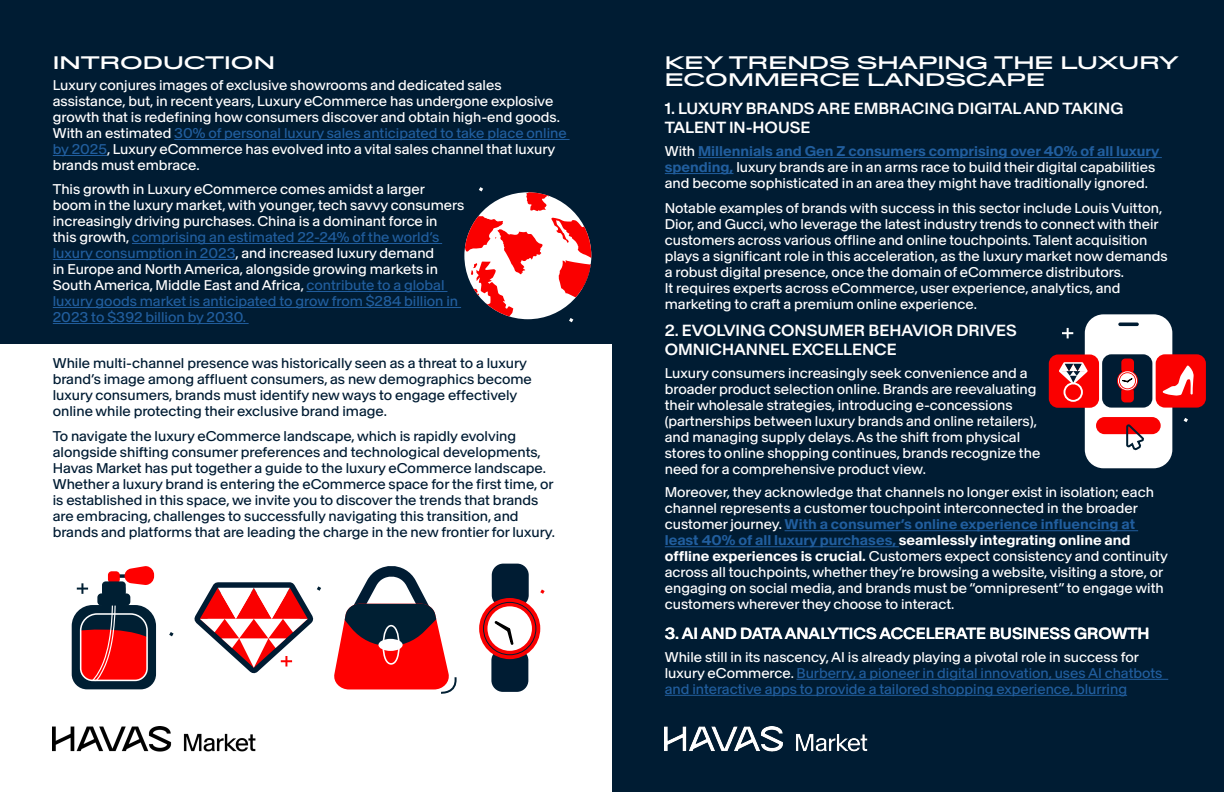
<style>
.page{position:relative;width:1224px;height:792px;background:#fff}
.page>*{position:absolute;margin:0;border:0;box-sizing:border-box;transform-origin:0 0}
.t1{font:900 expanded 18px/17px "Baikal";color:#fff}
.t2{font:500 16px/19.2px "Baikal Normal";color:#fff}
.t3{font:14px/16px "Baikal Normal";color:#fff}
.t4{font:14px/16px "Baikal Normal";color:#001c33}
.t5{font:14px/16px "Baikal Normal";color:#215e9e}
.s1{color:#215e9e}
.s2{font-weight:600;color:#215e9e}
.s3{font-weight:600}
.s4{color:#fff}
</style>
<div class="page">
<div style="left:0;top:0;width:612px;height:343px;background:#001c33"></div>
<div style="left:612px;top:0;width:612px;height:792px;background:#001c33"></div>
<hr style="left:174px;top:139px;width:396px;height:1px;background:#215e9e">
<hr style="left:53px;top:155px;width:54px;height:1px;background:#215e9e">
<hr style="left:132px;top:243px;width:310px;height:1px;background:#215e9e">
<hr style="left:53px;top:259px;width:183px;height:1px;background:#215e9e">
<hr style="left:306px;top:291px;width:141px;height:1px;background:#215e9e">
<hr style="left:53px;top:307px;width:408px;height:1px;background:#215e9e">
<hr style="left:53px;top:323px;width:196px;height:1px;background:#215e9e">
<hr style="left:785px;top:530px;width:353px;height:1px;background:#215e9e">
<hr style="left:665px;top:546px;width:234px;height:1px;background:#215e9e">
<img style="left:53px;top:727px;width:203px;height:25px">
<img style="left:665px;top:727px;width:203px;height:25px">
<div style="left:1085px;top:314px;width:87px;height:154px;background:#fff;border-radius:19px"></div>
<hr style="left:1118px;top:323px;width:21px;height:3px;background:#001c33;border-radius:2px">
<div style="left:1096px;top:417px;width:65px;height:17px;background:#fa0000;border-radius:9px"></div>
<svg style="left:1125px;top:424px;width:21px;height:27px"></svg>
<div style="left:1049px;top:355px;width:50px;height:53px;background:#fa0000;border-radius:9px"></div>
<div style="left:1102px;top:354px;width:50px;height:54px;background:#001c33;border-radius:9px"></div>
<div style="left:1156px;top:354px;width:50px;height:54px;background:#fa0000;border-radius:9px"></div>
<svg style="left:1059px;top:362px;width:29px;height:24px"></svg>
<div style="left:1064px;top:382px;width:19px;height:20px;border:2px solid #fff;border-radius:50%"></div>
<div style="left:1121px;top:359px;width:13px;height:14px;background:#fa0000;border-radius:4px"></div>
<div style="left:1121px;top:388px;width:13px;height:14px;background:#fa0000;border-radius:4px"></div>
<svg style="left:1117px;top:370px;width:21px;height:21px"></svg>
<div style="left:1120px;top:373px;width:15px;height:15px;background:#fff;border-radius:50%"></div>
<div style="left:1118px;top:372px;width:19px;height:18px;border:1px solid #fff;border-radius:50%"></div>
<svg style="left:1122px;top:378px;width:11px;height:5px"></svg>
<svg style="left:1163px;top:365px;width:31px;height:31px"></svg>
<hr style="left:698px;top:157px;width:464px;height:1px;background:#215e9e">
<hr style="left:665px;top:173px;width:68px;height:1px;background:#215e9e">
<hr style="left:796px;top:679px;width:372px;height:1px;background:#215e9e">
<hr style="left:665px;top:695px;width:462px;height:1px;background:#215e9e">
<div style="left:492px;top:564px;width:37px;height:43px;background:#001c33;border-radius:12px"></div>
<div style="left:491px;top:649px;width:37px;height:43px;background:#001c33;border-radius:12px"></div>
<svg style="left:479px;top:598px;width:61px;height:61px"></svg>
<div style="left:487px;top:606px;width:45px;height:45px;background:#fff;border-radius:50%"></div>
<div style="left:483px;top:602px;width:53px;height:53px;border:1px solid #001c33;border-radius:50%"></div>
<svg style="left:493px;top:621px;width:21px;height:25px"></svg>
<svg style="left:72px;top:566px;width:84px;height:123px"></svg>
<svg style="left:1062px;top:328px;width:11px;height:10px"></svg>
<svg style="left:194px;top:582px;width:127px;height:92px"></svg>
<svg style="left:540px;top:589px;width:5px;height:5px"></svg>
<svg style="left:169px;top:632px;width:5px;height:4px"></svg>
<svg style="left:1184px;top:418px;width:4px;height:4px"></svg>
<svg style="left:465px;top:187px;width:126px;height:135px"></svg>
<svg style="left:334px;top:566px;width:123px;height:128px"></svg>
<p class="t1" style="left:53px;top:55px;width:224px">INTRODUCTION</p>
<p class="t1" style="left:665px;top:55px;width:516px">KEY TRENDS SHAPING THE LUXURY<br>ECOMMERCE LANDSCAPE</p>
<p class="t3" style="left:53px;top:76px;width:515px">Luxury conjures images of exclusive showrooms and dedicated sales assistance, but, in recent years, Luxury eCommerce has undergone explosive growth that is redefining how consumers discover and obtain high-end goods.<br>With an estimated <span class="s1">30% of personal luxury sales anticipated to take place online by 2025</span>, Luxury eCommerce has evolved into a vital sales channel that luxury brands must embrace.</p>
<p class="t3" style="left:53px;top:180px;width:413px">This growth in Luxury eCommerce comes amidst a larger boom in the luxury market, with younger, tech savvy consumers increasingly driving purchases. China is a dominant force in this growth, <span class="s1">comprising an estimated 22-24% of the world’s luxury consumption in 2023</span>, and increased luxury demand<br>in Europe and North America, alongside growing markets in South America, Middle East and Africa, <span class="s1">contribute to a global luxury goods market is anticipated to grow from $284 billion in 2023 to $392 billion by 2030.</span></p>
<p class="t2" style="left:665px;top:98px;width:460px">1. LUXURY BRANDS ARE EMBRACING DIGITAL AND TAKING<br>TALENT IN-HOUSE</p>
<p class="t3" style="left:665px;top:142px;width:496px">With <span class="s2">Millennials and Gen Z consumers comprising over 40% of all luxury spending,</span> luxury brands are in an arms race to build their digital capabilities and become sophisticated in an area they might have traditionally ignored.</p>
<p class="t3" style="left:665px;top:199px;width:504px">Notable examples of brands with success in this sector include Louis Vuitton, Dior, and Gucci, who leverage the latest industry trends to connect with their customers across various offline and online touchpoints. Talent acquisition plays a significant role in this acceleration, as the luxury market now demands a robust digital presence, once the domain of eCommerce distributors.<br>It requires experts across eCommerce, user experience, analytics, and marketing to craft a premium online experience.</p>
<p class="t2" style="left:665px;top:320px;width:354px">2. EVOLVING CONSUMER BEHAVIOR DRIVES<br>OMNICHANNEL EXCELLENCE</p>
<p class="t4" style="left:53px;top:354px;width:481px">While multi-channel presence was historically seen as a threat to a luxury brand’s image among affluent consumers, as new demographics become luxury consumers, brands must identify new ways to engage effectively online while protecting their exclusive brand image.</p>
<p class="t4" style="left:53px;top:428px;width:504px">To navigate the luxury eCommerce landscape, which is rapidly evolving alongside shifting consumer preferences and technological developments, Havas Market has put together a guide to the luxury eCommerce landscape.<br>Whether a luxury brand is entering the eCommerce space for the first time, or is established in this space, we invite you to discover the trends that brands are embracing, challenges to successfully navigating this transition, and brands and platforms that are leading the charge in the new frontier for luxury.</p>
<p class="t3" style="left:665px;top:364px;width:377px">Luxury consumers increasingly seek convenience and a broader product selection online. Brands are reevaluating their wholesale strategies, introducing e-concessions (partnerships between luxury brands and online retailers), and managing supply delays. As the shift from physical stores to online shopping continues, brands recognize the need for a comprehensive product view.</p>
<p class="t3" style="left:665px;top:484px;width:505px">Moreover, they acknowledge that channels no longer exist in isolation; each channel represents a customer touchpoint interconnected in the broader customer journey. <span class="s2">With a consumer’s online experience influencing at least 40% of all luxury purchases,</span> <span class="s3">seamlessly integrating online and offline experiences is crucial.</span> Customers expect consistency and continuity across all touchpoints, whether they’re browsing a website, visiting a store, or engaging on social media, and brands must be “omnipresent” to engage with customers wherever they choose to interact.</p>
<p class="t2" style="left:665px;top:623px;width:486px">3. AI AND DATA ANALYTICS ACCELERATE BUSINESS GROWTH</p>
<p class="t5" style="left:665px;top:648px;width:499px"><span class="s4">While still in its nascency, AI is already playing a pivotal role in success for luxury eCommerce.</span> Burberry, a pioneer in digital innovation, uses AI chatbots and interactive apps to provide a tailored shopping experience, blurring</p>
</div>
